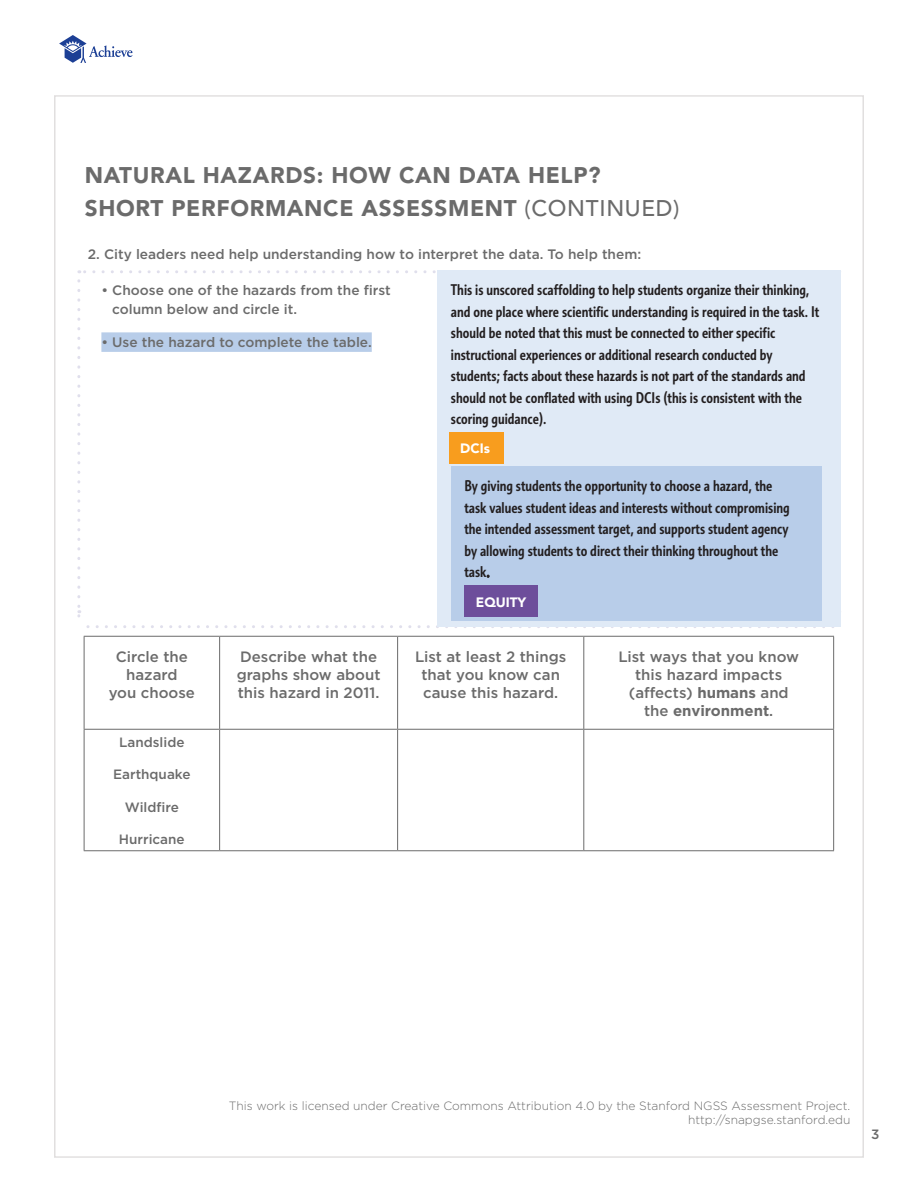
<style>
.page{position:relative;width:918px;height:1188px;background:#fff}
.page>*{position:absolute;margin:0;border:0;box-sizing:border-box;transform-origin:0 0}
.t1{font:900 22.5px/32.8px "Avenir LT";letter-spacing:.03em;color:#6b6b6b}
.t2{font:500 condensed 15px/21.6px "Informa Pro";color:#231f20}
.t3{font:500 15px/18px "Gotham";color:#6b6b6b;text-align:center}
.t4{font:500 13.65px/19.2px "Gotham";color:#6b6b6b}
.t5{font:500 13.5px "Gotham";color:#6b6b6b}
.t6{font:900 13.5px "Avenir LT";color:#fff}
.t7{font:300 12px/14.4px "Gotham";color:#6b6b6b;text-align:right}
.s1{font-weight:500}
.s2{font-weight:700}
</style>
<div class="page">
<div style="left:54px;top:95px;width:810px;height:1063px;background:#fff;border:1px solid #e1dfdf"></div>
<hr style="left:84px;top:636px;width:136px;height:1px;background:#6b6b6b">
<hr style="left:84px;top:637px;width:1px;height:92px;background:#6b6b6b">
<hr style="left:220px;top:636px;width:178px;height:1px;background:#6b6b6b">
<hr style="left:219px;top:637px;width:1px;height:92px;background:#6b6b6b">
<hr style="left:398px;top:636px;width:186px;height:1px;background:#6b6b6b">
<hr style="left:397px;top:637px;width:1px;height:92px;background:#6b6b6b">
<hr style="left:584px;top:636px;width:250px;height:1px;background:#6b6b6b">
<hr style="left:583px;top:637px;width:1px;height:92px;background:#6b6b6b">
<hr style="left:833px;top:637px;width:1px;height:92px;background:#6b6b6b">
<hr style="left:84px;top:729px;width:136px;height:1px;background:#6b6b6b">
<hr style="left:220px;top:729px;width:178px;height:1px;background:#6b6b6b">
<hr style="left:398px;top:729px;width:186px;height:1px;background:#6b6b6b">
<hr style="left:584px;top:729px;width:250px;height:1px;background:#6b6b6b">
<hr style="left:84px;top:730px;width:1px;height:120px;background:#6b6b6b">
<hr style="left:219px;top:730px;width:1px;height:120px;background:#6b6b6b">
<hr style="left:397px;top:730px;width:1px;height:120px;background:#6b6b6b">
<hr style="left:583px;top:730px;width:1px;height:120px;background:#6b6b6b">
<hr style="left:833px;top:730px;width:1px;height:120px;background:#6b6b6b">
<hr style="left:84px;top:850px;width:136px;height:1px;background:#6b6b6b">
<hr style="left:220px;top:850px;width:178px;height:1px;background:#6b6b6b">
<hr style="left:398px;top:850px;width:186px;height:1px;background:#6b6b6b">
<hr style="left:584px;top:850px;width:250px;height:1px;background:#6b6b6b">
<div style="left:101px;top:332px;width:271px;height:20px;background:#b8cde9"></div>
<svg style="left:88px;top:625px;width:746px;height:3px"></svg>
<svg style="left:77px;top:281px;width:3px;height:337px"></svg>
<svg style="left:79px;top:270px;width:357px;height:3px"></svg>
<div style="left:437px;top:270px;width:404px;height:357px;background:#e0eaf6"></div>
<div style="left:449px;top:432px;width:55px;height:32px;background:#f89d1e"></div>
<div style="left:451px;top:466px;width:371px;height:155px;background:#b8cde9"></div>
<div style="left:464px;top:586px;width:74px;height:31px;background:#6d4e9b"></div>
<img style="left:59px;top:36px;width:74px;height:26px">
<h1 class="t1" style="left:85px;top:158px;width:596px">NATURAL HAZARDS: HOW CAN DATA HELP?<br>SHORT PERFORMANCE ASSESSMENT <span class="s1">(CONTINUED)</span></h1>
<p class="t4" style="left:88px;top:245px;width:555px">2. City leaders need help understanding how to interpret the data. To help them:</p>
<p class="t4" style="left:112px;top:280px;width:280px;text-indent:-11px">• Choose one of the hazards from the first column below and circle it.</p>
<p class="t4" style="left:101px;top:332px;width:272px">• Use the hazard to complete the table.</p>
<p class="t2" style="left:451px;top:279px;width:370px">This is unscored scaffolding to help students organize their thinking, and one place where scientific understanding is required in the task. It should be noted that this must be connected to either specific instructional experiences or additional research conducted by students; facts about these hazards is not part of the standards and should not be conflated with using DCIs (this is consistent with the scoring guidance).</p>
<p class="t6" style="left:460px;top:441px;width:31px">DCIs</p>
<p class="t2" style="left:464px;top:475px;width:327px">By giving students the opportunity to choose a hazard, the task values student ideas and interests without compromising the intended assessment target, and supports student agency by allowing students to direct their thinking throughout the task.</p>
<p class="t6" style="left:476px;top:594px;width:52px">EQUITY</p>
<p class="t3" style="left:109px;top:647px;width:88px">Circle the hazard<br>you choose</p>
<p class="t3" style="left:237px;top:647px;width:145px;text-align:left">Describe what the graphs show about this hazard in 2011.</p>
<p class="t3" style="left:415px;top:647px;width:153px">List at least 2 things that you know can cause this hazard.</p>
<p class="t3" style="left:618px;top:647px;width:182px">List ways that you know this hazard impacts (affects) <span class="s2">humans</span> and the <span class="s2">environment</span>.</p>
<p class="t5" style="left:119px;top:733px;width:67px">Landslide</p>
<p class="t5" style="left:113px;top:766px;width:79px">Earthquake</p>
<p class="t5" style="left:125px;top:798px;width:56px">Wildfire</p>
<p class="t5" style="left:119px;top:830px;width:67px">Hurricane</p>
<p class="t7" style="left:229px;top:1098px;width:623px">This work is licensed under Creative Commons Attribution 4.0 by the Stanford NGSS Assessment Project. http://snapgse.stanford.edu</p>
<p class="t5" style="left:871px;top:1125px;width:10px">3</p>
</div>
